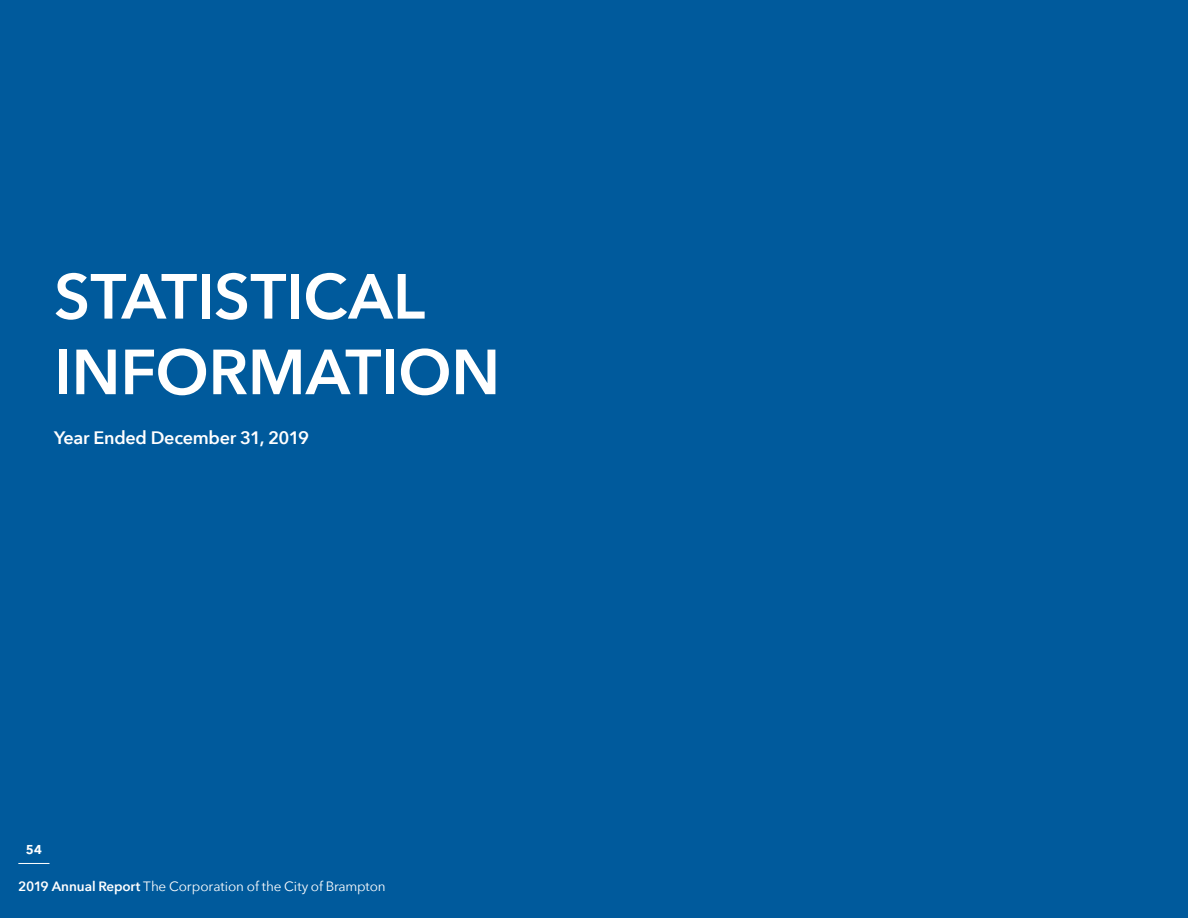
<style>
.page{position:relative;width:1188px;height:918px;background:#005a9c}
.page>*{position:absolute;margin:0;border:0;box-sizing:border-box;transform-origin:0 0}
.t1{font:600 63px/75.6px "Avenir Next";letter-spacing:-.005em;color:#fff}
.t2{font:600 18px "Avenir Next";letter-spacing:-.015em;color:#fff}
.t3{font:600 16.5px "Avenir Next";color:#fff}
.t4{font:13.5px "Avenir Next";letter-spacing:-.01em;color:#fff}
.s1{font-weight:600}
</style>
<div class="page">
<hr style="left:18px;top:863px;width:31px;height:1px;background:#fff">
<h1 class="t1" style="left:54px;top:257px;width:448px">STATISTICAL<br>INFORMATION</h1>
<h2 class="t2" style="left:54px;top:422px;width:257px">Year Ended December 31, 2019</h2>
<p class="t3" style="left:25px;top:834px;width:19px">54</p>
<p class="t4" style="left:18px;top:875px;width:369px"><span class="s1">2019 Annual Report</span> The Corporation of the City of Brampton</p>
</div>
